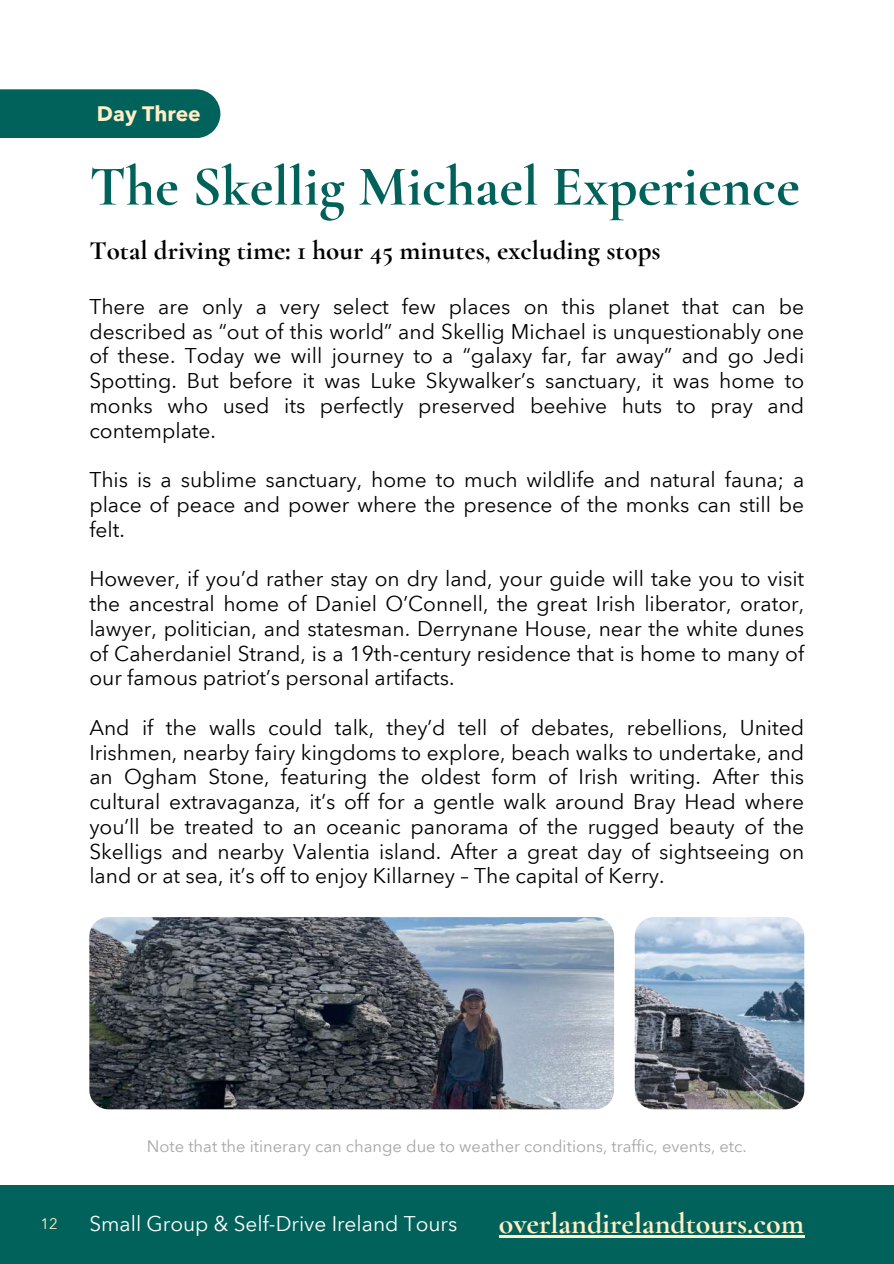
<style>
.page{position:relative;width:894px;height:1264px;background:#fff}
.page>*{position:absolute;margin:0;border:0;box-sizing:border-box;transform-origin:0 0}
.t1{font:700 57px "Cormorant Garamond";color:#00625b}
.t2{font:700 30px "Cormorant Garamond";color:#ffeec6}
.t3{font:700 27px "Cormorant Garamond";color:#000}
.t4{font:21px/24.8px "Avenir Next Arabic";color:#000;text-align:justify}
.t5{font:700 21px "Avenir Next Arabic";color:#ffeec6}
.t6{font:20.85px "Avenir Next Arabic";color:#fff}
.t7{font:16.5px "Avenir Next Arabic";color:#a6a6a6}
.t8{font:15px "Avenir Next Arabic";color:#ffeec6}
</style>
<div class="page">
<div style="left:0;top:1184px;width:893px;height:79px;background:#00625b"></div>
<hr style="left:498px;top:1235px;width:306px;height:2px;background:#ffeec6">
<div style="left:0;top:89px;width:220px;height:49px;background:#00625b"></div>
<img style="left:89px;top:917px;width:525px;height:192px">
<img style="left:634px;top:917px;width:170px;height:192px;border-radius:19px">
<p class="t5" style="left:97px;top:101px;width:105px">Day Three</p>
<h1 class="t1" style="left:89px;top:152px;width:712px">The Skellig Michael Experience</h1>
<p class="t3" style="left:89px;top:234px;width:572px">Total driving time: 1 hour 45 minutes, excluding stops</p>
<p class="t4" style="left:89px;top:294px;width:716px">There are only a very select few places on this planet that can be described as “out of this world” and Skellig Michael is unquestionably one of these. Today we will journey to a “galaxy far, far away” and go Jedi Spotting. But before it was Luke Skywalker’s sanctuary, it was home to monks who used its perfectly preserved beehive huts to pray and contemplate.</p>
<p class="t4" style="left:89px;top:467px;width:716px">This is a sublime sanctuary, home to much wildlife and natural fauna; a place of peace and power where the presence of the monks can still be felt.</p>
<p class="t4" style="left:89px;top:566px;width:716px">However, if you’d rather stay on dry land, your guide will take you to visit the ancestral home of Daniel O’Connell, the great Irish liberator, orator, lawyer, politician, and statesman. Derrynane House, near the white dunes of Caherdaniel Strand, is a 19th-century residence that is home to many of our famous patriot’s personal artifacts.</p>
<p class="t4" style="left:89px;top:715px;width:716px">And if the walls could talk, they’d tell of debates, rebellions, United Irishmen, nearby fairy kingdoms to explore, beach walks to undertake, and an Ogham Stone, featuring the oldest form of Irish writing. After this cultural extravaganza, it’s off for a gentle walk around Bray Head where you’ll be treated to an oceanic panorama of the rugged beauty of the Skelligs and nearby Valentia island. After a great day of sightseeing on land or at sea, it’s off to enjoy Killarney – The capital of Kerry.</p>
<p class="t7" style="left:147px;top:1136px;width:601px">Note that the itinerary can change due to weather conditions, traffic, events, etc.</p>
<p class="t8" style="left:40px;top:1214px;width:19px">12</p>
<p class="t6" style="left:89px;top:1211px;width:369px">Small Group &amp; Self-Drive Ireland Tours</p>
<h2 class="t2" style="left:498px;top:1205px;width:307px">overlandirelandtours.com</h2>
</div>
